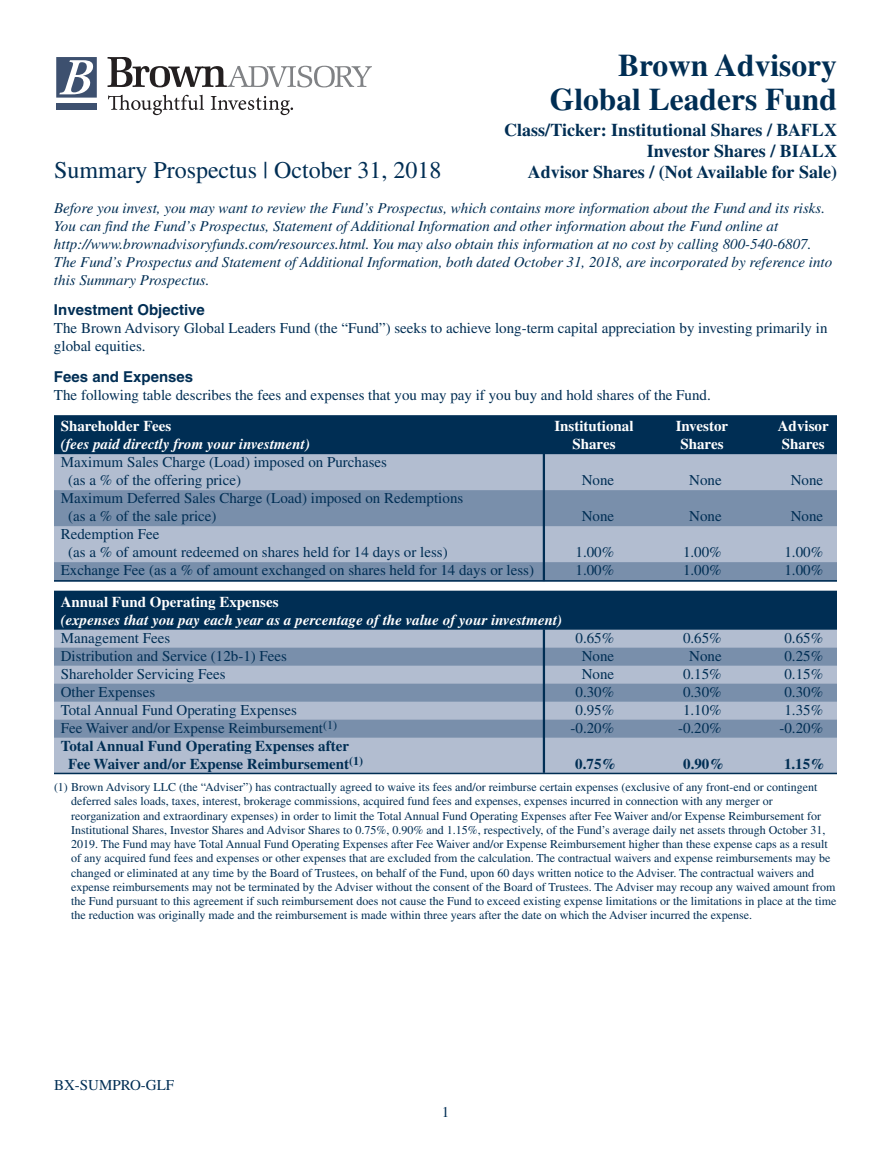
<style>
.page{position:relative;width:891px;height:1161px;background:#fff}
.page>*{position:absolute;margin:0;border:0;box-sizing:border-box;transform-origin:0 0}
.t1{font:700 31.5px/33.9px "Times";color:#002e54;text-align:right}
.t2{font:24px "Times";color:#002e54}
.t3{font:700 18px/21px "Times";color:#002e54;text-align:right}
.t4{font:15px/18px "Times";color:#002e54}
.t5{font:italic 15px/18px "Times";color:#002e54}
.t6{font:italic 700 15px "Times";color:#fff}
.t7{font:700 15px/18px "Times";color:#002e54}
.t8{font:700 15px "Times";color:#fff}
.t9{font:700 15px "Helvetica";color:#002e54}
.t10{font:12px/14.2px "Times";color:#002e54}
</style>
<div class="page">
<div style="left:54px;top:415px;width:783px;height:23px;background:#002e54"></div>
<div style="left:54px;top:433px;width:783px;height:23px;background:#002e54"></div>
<div style="left:54px;top:454px;width:783px;height:20px;background:#b2bdd0"></div>
<div style="left:54px;top:472px;width:783px;height:20px;background:#b2bdd0"></div>
<div style="left:54px;top:490px;width:783px;height:20px;background:#798fab"></div>
<div style="left:54px;top:508px;width:783px;height:20px;background:#798fab"></div>
<div style="left:54px;top:526px;width:783px;height:20px;background:#b2bdd0"></div>
<div style="left:54px;top:544px;width:783px;height:20px;background:#b2bdd0"></div>
<div style="left:54px;top:562px;width:783px;height:20px;background:#798fab"></div>
<hr style="left:54px;top:580px;width:783px;height:2px;background:#002e54">
<div style="left:54px;top:591px;width:783px;height:22px;background:#002e54"></div>
<div style="left:54px;top:612px;width:783px;height:19px;background:#002e54"></div>
<div style="left:54px;top:630px;width:783px;height:19px;background:#b2bdd0"></div>
<div style="left:54px;top:648px;width:783px;height:19px;background:#798fab"></div>
<div style="left:54px;top:666px;width:783px;height:19px;background:#b2bdd0"></div>
<div style="left:54px;top:684px;width:783px;height:19px;background:#798fab"></div>
<div style="left:54px;top:702px;width:783px;height:19px;background:#b2bdd0"></div>
<div style="left:54px;top:720px;width:783px;height:19px;background:#798fab"></div>
<div style="left:54px;top:738px;width:783px;height:19px;background:#b2bdd0"></div>
<div style="left:54px;top:755px;width:783px;height:19px;background:#b2bdd0"></div>
<hr style="left:54px;top:773px;width:783px;height:1px;background:#002e54">
<hr style="left:543px;top:453px;width:2px;height:128px;background:#002e54">
<hr style="left:543px;top:629px;width:2px;height:144px;background:#002e54">
<svg style="left:108px;top:95px;width:96px;height:20px"></svg>
<svg style="left:211px;top:96px;width:82px;height:19px"></svg>
<div style="left:56px;top:104px;width:41px;height:6px;background:#3d506f"></div>
<svg style="left:108px;top:57px;width:264px;height:30px"></svg>
<svg style="left:56px;top:57px;width:41px;height:41px"></svg>
<h1 class="t1" style="left:550px;top:52px;width:289px">Brown Advisory<br>Global Leaders Fund</h1>
<h3 class="t3" style="left:504px;top:122px;width:334px">Class/Ticker: Institutional Shares / BAFLX<br>Investor Shares / BIALX</h3>
<h2 class="t2" style="left:54px;top:162px;width:389px">Summary Prospectus | October 31, 2018</h2>
<h3 class="t3" style="left:528px;top:164px;width:311px">Advisor Shares / (Not Available for Sale)</h3>
<p class="t5" style="left:54px;top:200px;width:780px">Before you invest, you may want to review the Fund’s Prospectus, which contains more information about the Fund and its risks.<br>You can find the Fund’s Prospectus, Statement of Additional Information and other information about the Fund online at http://www.brownadvisoryfunds.com/resources.html. You may also obtain this information at no cost by calling 800-540-6807.<br>The Fund’s Prospectus and Statement of Additional Information, both dated October 31, 2018, are incorporated by reference into this Summary Prospectus.</p>
<p class="t9" style="left:54px;top:305px;width:152px">Investment Objective</p>
<p class="t4" style="left:54px;top:321px;width:775px">The Brown Advisory Global Leaders Fund (the “Fund”) seeks to achieve long-term capital appreciation by investing primarily in global equities.</p>
<p class="t9" style="left:54px;top:371px;width:141px">Fees and Expenses</p>
<p class="t4" style="left:54px;top:387px;width:658px">The following table describes the fees and expenses that you may pay if you buy and hold shares of the Fund.</p>
<p class="t8" style="left:61px;top:421px;width:112px">Shareholder Fees</p>
<p class="t8" style="left:554px;top:421px;width:81px">Institutional</p>
<p class="t8" style="left:676px;top:421px;width:54px">Investor</p>
<p class="t8" style="left:778px;top:421px;width:52px">Advisor</p>
<p class="t6" style="left:61px;top:439px;width:251px">(fees paid directly from your investment)</p>
<p class="t8" style="left:572px;top:439px;width:45px">Shares</p>
<p class="t8" style="left:680px;top:439px;width:45px">Shares</p>
<p class="t8" style="left:782px;top:439px;width:45px">Shares</p>
<p class="t4" style="left:68px;top:455px;width:320px;text-indent:-8px">Maximum Sales Charge (Load) imposed on Purchases (as a % of the offering price)</p>
<p class="t4" style="left:582px;top:473px;width:34px">None</p>
<p class="t4" style="left:689px;top:473px;width:34px">None</p>
<p class="t4" style="left:791px;top:473px;width:34px">None</p>
<p class="t4" style="left:68px;top:491px;width:397px;text-indent:-8px">Maximum Deferred Sales Charge (Load) imposed on Redemptions (as a % of the sale price)</p>
<p class="t4" style="left:68px;top:527px;width:381px;text-indent:-8px">Redemption Fee<br>(as a % of amount redeemed on shares held for 14 days or less)</p>
<p class="t4" style="left:582px;top:509px;width:34px">None</p>
<p class="t4" style="left:689px;top:509px;width:34px">None</p>
<p class="t4" style="left:791px;top:509px;width:34px">None</p>
<p class="t4" style="left:576px;top:545px;width:40px">1.00%</p>
<p class="t4" style="left:683px;top:545px;width:40px">1.00%</p>
<p class="t4" style="left:784px;top:545px;width:40px">1.00%</p>
<p class="t4" style="left:61px;top:563px;width:475px">Exchange Fee (as a % of amount exchanged on shares held for 14 days or less)</p>
<p class="t4" style="left:576px;top:563px;width:40px">1.00%</p>
<p class="t4" style="left:683px;top:563px;width:40px">1.00%</p>
<p class="t4" style="left:784px;top:563px;width:40px">1.00%</p>
<p class="t8" style="left:61px;top:597px;width:219px">Annual Fund Operating Expenses</p>
<p class="t6" style="left:61px;top:614px;width:503px">(expenses that you pay each year as a percentage of the value of your investment)</p>
<p class="t4" style="left:61px;top:630px;width:111px">Management Fees</p>
<p class="t4" style="left:576px;top:630px;width:40px">0.65%</p>
<p class="t4" style="left:683px;top:630px;width:40px">0.65%</p>
<p class="t4" style="left:784px;top:630px;width:40px">0.65%</p>
<p class="t4" style="left:61px;top:648px;width:228px">Distribution and Service (12b-1) Fees</p>
<p class="t4" style="left:582px;top:648px;width:34px">None</p>
<p class="t4" style="left:689px;top:648px;width:34px">None</p>
<p class="t4" style="left:784px;top:648px;width:40px">0.25%</p>
<p class="t4" style="left:61px;top:666px;width:166px">Shareholder Servicing Fees</p>
<p class="t4" style="left:582px;top:666px;width:34px">None</p>
<p class="t4" style="left:683px;top:666px;width:40px">0.15%</p>
<p class="t4" style="left:784px;top:666px;width:40px">0.15%</p>
<p class="t4" style="left:61px;top:684px;width:96px">Other Expenses</p>
<p class="t4" style="left:576px;top:684px;width:40px">0.30%</p>
<p class="t4" style="left:683px;top:684px;width:40px">0.30%</p>
<p class="t4" style="left:784px;top:684px;width:40px">0.30%</p>
<p class="t4" style="left:61px;top:702px;width:238px">Total Annual Fund Operating Expenses</p>
<p class="t4" style="left:576px;top:702px;width:40px">0.95%</p>
<p class="t4" style="left:683px;top:702px;width:40px">1.10%</p>
<p class="t4" style="left:784px;top:702px;width:40px">1.35%</p>
<p class="t4" style="left:61px;top:720px;width:278px">Fee Waiver and/or Expense Reimbursement<sup>(1)</sup></p>
<p class="t4" style="left:571px;top:720px;width:45px">-0.20%</p>
<p class="t4" style="left:678px;top:720px;width:45px">-0.20%</p>
<p class="t4" style="left:779px;top:720px;width:45px">-0.20%</p>
<p class="t7" style="left:68px;top:738px;width:296px;text-indent:-8px">Total Annual Fund Operating Expenses after<br>Fee Waiver and/or Expense Reimbursement<sup>(1)</sup></p>
<p class="t7" style="left:575px;top:756px;width:43px">0.75%</p>
<p class="t7" style="left:683px;top:756px;width:43px">0.90%</p>
<p class="t7" style="left:784px;top:756px;width:43px">1.15%</p>
<p class="t10" style="left:71px;top:781px;width:767px;text-indent:-17px">(1) Brown Advisory LLC (the “Adviser”) has contractually agreed to waive its fees and/or reimburse certain expenses (exclusive of any front-end or contingent deferred sales loads, taxes, interest, brokerage commissions, acquired fund fees and expenses, expenses incurred in connection with any merger or reorganization and extraordinary expenses) in order to limit the Total Annual Fund Operating Expenses after Fee Waiver and/or Expense Reimbursement for Institutional Shares, Investor Shares and Advisor Shares to 0.75%, 0.90% and 1.15%, respectively, of the Fund’s average daily net assets through October 31, 2019. The Fund may have Total Annual Fund Operating Expenses after Fee Waiver and/or Expense Reimbursement higher than these expense caps as a result of any acquired fund fees and expenses or other expenses that are excluded from the calculation. The contractual waivers and expense reimbursements may be changed or eliminated at any time by the Board of Trustees, on behalf of the Fund, upon 60 days written notice to the Adviser. The contractual waivers and expense reimbursements may not be terminated by the Adviser without the consent of the Board of Trustees. The Adviser may recoup any waived amount from the Fund pursuant to this agreement if such reimbursement does not cause the Fund to exceed existing expense limitations or the limitations in place at the time the reduction was originally made and the reimbursement is made within three years after the date on which the Adviser incurred the expense.</p>
<p class="t4" style="left:54px;top:1078px;width:122px">BX-SUMPRO-GLF</p>
<p class="t4" style="left:442px;top:1105px;width:9px">1</p>
</div>
